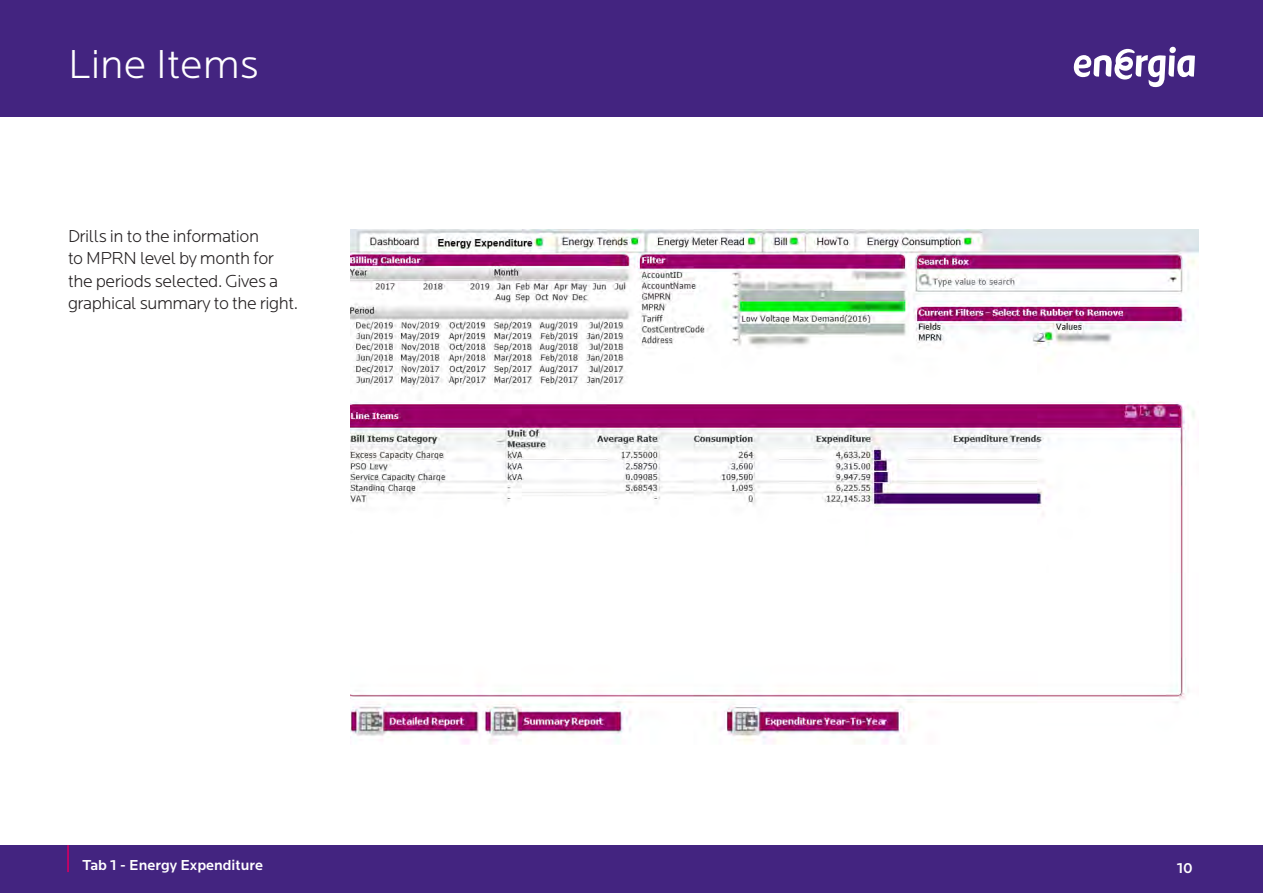
<style>
.page{position:relative;width:1263px;height:893px;background:#fff}
.page>*{position:absolute;margin:0;border:0;box-sizing:border-box;transform-origin:0 0}
.Default{font:300 42px "Locator";color:#fff}
.body{font:300 18px/22.5px "Locator";letter-spacing:-.025em;color:#231f20}
.Default-2{font:500 15px "Locator";color:#fff}
</style>
<div class="page">
<div style="left:0;top:845px;width:1263px;height:48px;background:#432480"></div>
<div style="left:0;top:0;width:1263px;height:117px;background:#432480"></div>
<svg style="left:1074px;top:47px;width:121px;height:40px"></svg>
<img style="left:350px;top:230px;width:848px;height:514px">
<hr style="left:67px;top:845px;width:2px;height:27px;background:#c70266">
<p class="Default" style="left:68px;top:43px;width:192px">Line Items</p>
<p class="body" style="left:68px;top:225px;width:232px">Drills in to the information<br>to MPRN level by month for the periods selected. Gives a graphical summary to the right.</p>
<p class="Default-2" style="left:82px;top:857px;width:182px">Tab 1 - Energy Expenditure</p>
<p class="Default-2" style="left:1177px;top:859px;width:18px">10</p>
</div>
